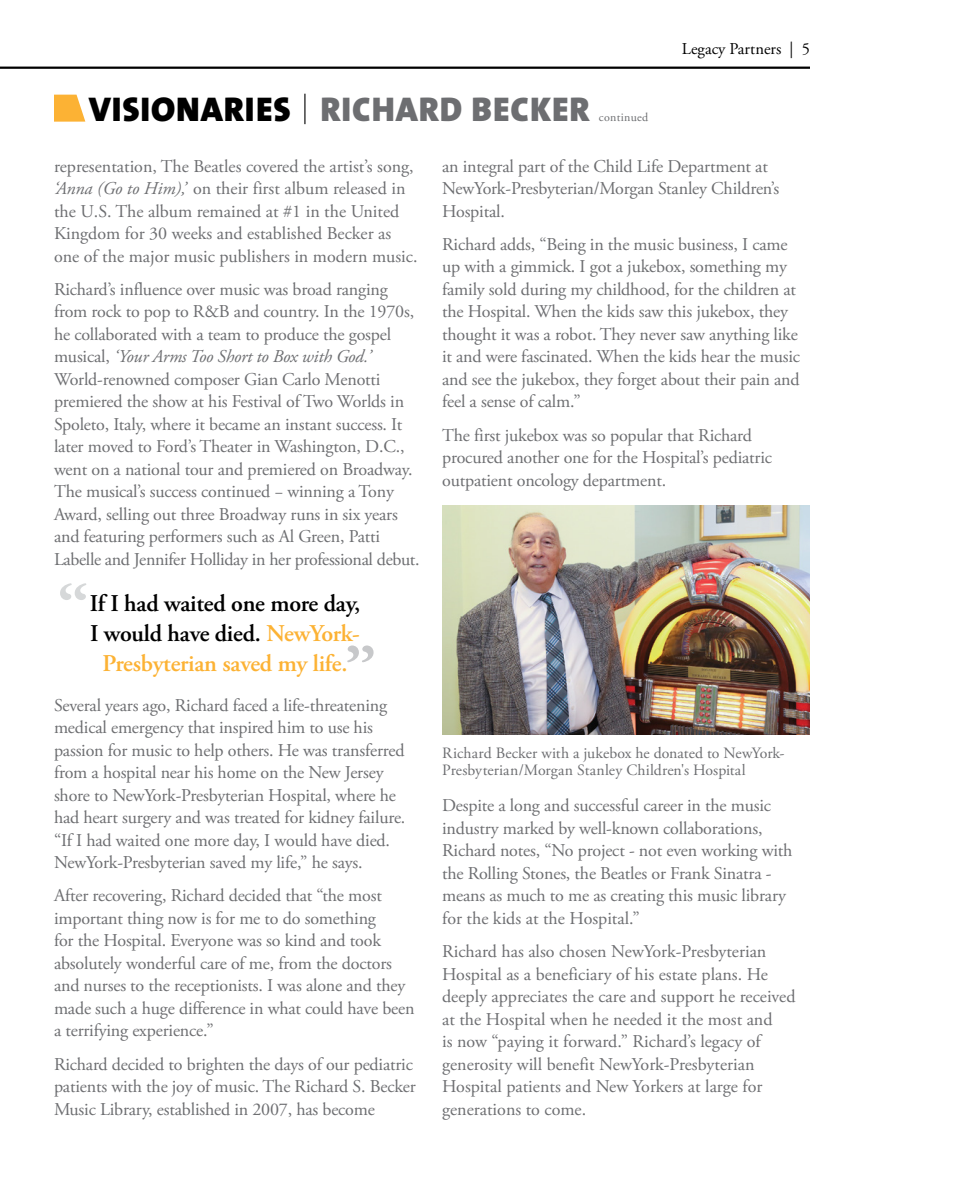
<style>
.page{position:relative;width:972px;height:1188px;background:#fff}
.page>*{position:absolute;margin:0;border:0;box-sizing:border-box;transform-origin:0 0}
.Heading{font:34.5px "The Sans Black Caps";letter-spacing:.025em;color:#6d6e71}
.Heading-2{font:34.5px "The Sans Black Caps";letter-spacing:.025em;color:#000}
.Body{font:600 24px/30px "Adobe Garamond Pro";letter-spacing:-.01em;color:#000;text-align:center}
.Body-2{font:18px/22.5px "Adobe Garamond Pro";letter-spacing:-.01em;color:#6d6e71}
.t1{font:16.5px "Adobe Garamond Pro";color:#000}
.Body-3{font:15.75px/17.2px "Adobe Garamond Pro";color:#6d6e71}
.Heading-3{font:12px "Adobe Garamond Pro";color:#6d6e71}
.s1{font-style:italic}
.s2{color:#fcb234}
</style>
<div class="page">
<hr style="left:0;top:67px;width:810px;height:2px;background:#000">
<svg style="left:54px;top:95px;width:31px;height:27px"></svg>
<hr style="left:304px;top:94px;width:1px;height:30px;background:#000">
<img style="left:442px;top:506px;width:368px;height:228px">
<svg style="left:60px;top:583px;width:27px;height:17px"></svg>
<svg style="left:347px;top:645px;width:27px;height:17px"></svg>
<p class="Heading-2" style="left:89px;top:80px;width:204px">VISIONARIES</p>
<p class="Heading" style="left:321px;top:80px;width:271px">RICHARD BECKER</p>
<p class="Heading-3" style="left:599px;top:110px;width:51px">continued</p>
<p class="t1" style="left:682px;top:39px;width:130px">Legacy Partners | 5</p>
<p class="Body-2" style="left:54px;top:155px;width:365px">representation, The Beatles covered the artist’s song, <span class="s1">‘Anna (Go to Him),’</span> on their first album released in the U.S. The album remained at #1 in the United Kingdom for 30 weeks and established Becker as one of the major music publishers in modern music.</p>
<p class="Body-2" style="left:54px;top:279px;width:367px">Richard’s influence over music was broad ranging from rock to pop to R&amp;B and country. In the 1970s, he collaborated with a team to produce the gospel musical, <span class="s1">‘Your Arms Too Short to Box with God.’ </span>World-renowned composer Gian Carlo Menotti premiered the show at his Festival of Two Worlds in Spoleto, Italy, where it became an instant success. It later moved to Ford’s Theater in Washington, D.C., went on a national tour and premiered on Broadway.<br>The musical’s success continued − winning a Tony Award, selling out three Broadway runs in six years and featuring performers such as Al Green, Patti Labelle and Jennifer Holliday in her professional debut.</p>
<p class="Body" style="left:90px;top:588px;width:272px">If I had waited one more day,<br>I would have died. <span class="s2">NewYork-<br>Presbyterian saved my life.</span></p>
<p class="Body-2" style="left:54px;top:694px;width:353px">Several years ago, Richard faced a life-threatening medical emergency that inspired him to use his passion for music to help others. He was transferred from a hospital near his home on the New Jersey shore to NewYork-Presbyterian Hospital, where he had heart surgery and was treated for kidney failure. “If I had waited one more day, I would have died.<br>NewYork-Presbyterian saved my life,” he says.</p>
<p class="Body-2" style="left:54px;top:885px;width:362px">After recovering, Richard decided that “the most important thing now is for me to do something<br>for the Hospital. Everyone was so kind and took absolutely wonderful care of me, from the doctors and nurses to the receptionists. I was alone and they made such a huge difference in what could have been a terrifying experience.”</p>
<p class="Body-2" style="left:54px;top:1053px;width:363px">Richard decided to brighten the days of our pediatric patients with the joy of music. The Richard S. Becker<br>Music Library, established in 2007, has become</p>
<p class="Body-2" style="left:442px;top:155px;width:339px">an integral part of the Child Life Department at<br>NewYork-Presbyterian/Morgan Stanley Children’s<br>Hospital.</p>
<p class="Body-2" style="left:442px;top:234px;width:360px">Richard adds, “Being in the music business, I came up with a gimmick. I got a jukebox, something my family sold during my childhood, for the children at the Hospital. When the kids saw this jukebox, they thought it was a robot. They never saw anything like it and were fascinated. When the kids hear the music and see the jukebox, they forget about their pain and feel a sense of calm.”</p>
<p class="Body-2" style="left:442px;top:424px;width:331px">The first jukebox was so popular that Richard procured another one for the Hospital’s pediatric outpatient oncology department.</p>
<p class="Body-3" style="left:442px;top:745px;width:344px">Richard Becker with a jukebox he donated to NewYork-<br>Presbyterian/Morgan Stanley Children's Hospital</p>
<p class="Body-2" style="left:442px;top:795px;width:352px">Despite a long and successful career in the music industry marked by well-known collaborations, Richard notes, “No project - not even working with the Rolling Stones, the Beatles or Frank Sinatra - means as much to me as creating this music library for the kids at the Hospital.”</p>
<p class="Body-2" style="left:442px;top:941px;width:355px">Richard has also chosen NewYork-Presbyterian Hospital as a beneficiary of his estate plans. He deeply appreciates the care and support he received at the Hospital when he needed it the most and<br>is now “paying it forward.” Richard’s legacy of generosity will benefit NewYork-Presbyterian Hospital patients and New Yorkers at large for generations to come.</p>
</div>
